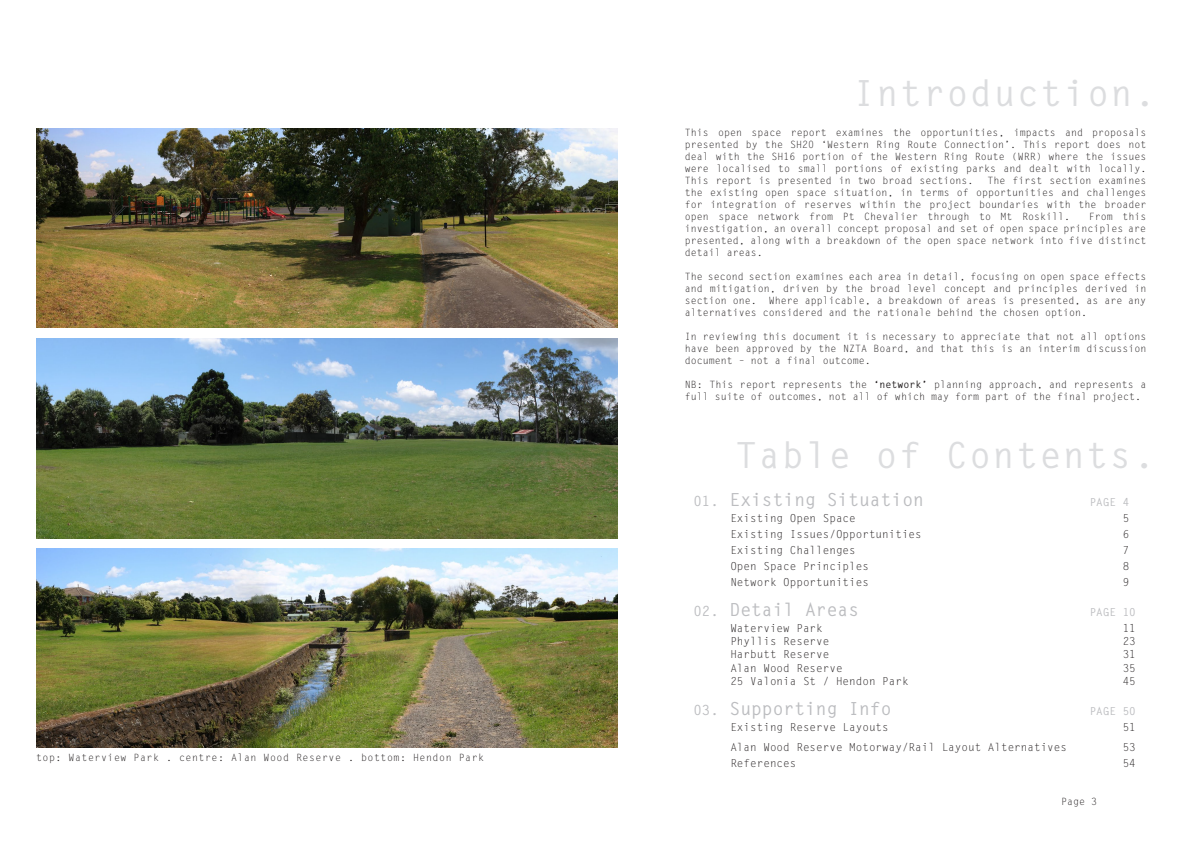
<style>
.page{position:relative;width:1191px;height:842px;background:#fff}
.page>*{position:absolute;margin:0;border:0;box-sizing:border-box;transform-origin:0 0}
.t1{font:700 36px "Letter Gothic Std";letter-spacing:.05em;color:#dcdddf}
.t2{font:700 18px "Letter Gothic Std";color:#bcbdc0}
.t3{font:11px "Letter Gothic Std";color:#231f20}
.t4{font:700 11px "Letter Gothic Std";color:#bcbdc0}
.t5{font:10px/12px "Letter Gothic Std";color:#231f20;text-align:justify}
.t6{font:10px "Letter Gothic Std";letter-spacing:.05em;color:#231f20}
.s1{font-weight:700}
.s2{font-size:14px}
</style>
<div class="page">
<img style="left:36px;top:548px;width:581px;height:200px">
<img style="left:36px;top:338px;width:581px;height:200px">
<img style="left:36px;top:128px;width:581px;height:199px">
<p class="t6" style="left:36px;top:752px;width:449px">top: Waterview Park . centre: Alan Wood Reserve . bottom: Hendon Park</p>
<h1 class="t1" style="left:853px;top:71px;width:304px">Introduction.</h1>
<p class="t5" style="left:685px;top:127px;width:463px">This open space report examines the opportunities, impacts and proposals presented by the SH20 ‘Western Ring Route Connection’. This report does not deal with the SH16 portion of the Western Ring Route (WRR) where the issues were localised to small portions of existing parks and dealt with locally.<br>This report is presented in two broad sections.</p>
<p class="t5" style="left:685px;top:175px;width:463px;text-indent:302px">The first section examines the existing open space situation, in terms of opportunities and challenges for integration of reserves within the project boundaries with the broader open space network from Pt Chevalier through to Mt Roskill.</p>
<p class="t5" style="left:685px;top:211px;width:463px;text-indent:404px">From this investigation, an overall concept proposal and set of open space principles are presented, along with a breakdown of the open space network into five distinct detail areas.</p>
<p class="t5" style="left:685px;top:271px;width:463px">The second section examines each area in detail, focusing on open space effects and mitigation, driven by the broad level concept and principles derived in section one. Where applicable, a breakdown of areas is presented, as are any alternatives considered and the rationale behind the chosen option.</p>
<p class="t5" style="left:685px;top:331px;width:463px">In reviewing this document it is necessary to appreciate that not all options have been approved by the NZTA Board, and that this is an interim discussion document – not a final outcome.</p>
<p class="t5" style="left:685px;top:379px;width:463px">NB: This report represents the <span class="s1">‘network’</span> planning approach, and represents a full suite of outcomes, not all of which may form part of the final project.</p>
<h1 class="t1" style="left:735px;top:433px;width:421px">Table of Contents.</h1>
<h2 class="t2" style="left:693px;top:488px;width:232px"><span class="s2">01.</span> Existing Situation</h2>
<p class="t4" style="left:1089px;top:495px;width:41px">PAGE 4</p>
<p class="t3" style="left:730px;top:511px;width:127px">Existing Open Space</p>
<p class="t3" style="left:1122px;top:511px;width:8px">5</p>
<p class="t3" style="left:730px;top:528px;width:193px">Existing Issues/Opportunities</p>
<p class="t3" style="left:1122px;top:528px;width:8px">6</p>
<p class="t3" style="left:730px;top:544px;width:127px">Existing Challenges</p>
<p class="t3" style="left:1122px;top:544px;width:8px">7</p>
<p class="t3" style="left:730px;top:560px;width:140px">Open Space Principles</p>
<p class="t3" style="left:1122px;top:560px;width:8px">8</p>
<p class="t3" style="left:730px;top:576px;width:140px">Network Opportunities</p>
<p class="t3" style="left:1122px;top:576px;width:8px">9</p>
<h2 class="t2" style="left:693px;top:598px;width:167px"><span class="s2">02.</span> Detail Areas</h2>
<p class="t4" style="left:1089px;top:605px;width:48px">PAGE 10</p>
<p class="t3" style="left:730px;top:622px;width:94px">Waterview Park</p>
<p class="t3" style="left:1122px;top:622px;width:15px">11</p>
<p class="t3" style="left:730px;top:635px;width:100px">Phyllis Reserve</p>
<p class="t3" style="left:1122px;top:635px;width:15px">23</p>
<p class="t3" style="left:730px;top:648px;width:100px">Harbutt Reserve</p>
<p class="t3" style="left:1122px;top:648px;width:15px">31</p>
<p class="t3" style="left:730px;top:661px;width:114px">Alan Wood Reserve</p>
<p class="t3" style="left:1122px;top:661px;width:15px">35</p>
<p class="t3" style="left:730px;top:675px;width:180px">25 Valonia St / Hendon Park</p>
<p class="t3" style="left:1122px;top:675px;width:15px">45</p>
<h2 class="t2" style="left:693px;top:697px;width:199px"><span class="s2">03.</span> Supporting Info</h2>
<p class="t4" style="left:1089px;top:704px;width:48px">PAGE 50</p>
<p class="t3" style="left:730px;top:721px;width:160px">Existing Reserve Layouts</p>
<p class="t3" style="left:1122px;top:721px;width:15px">51</p>
<p class="t3" style="left:730px;top:740px;width:338px">Alan Wood Reserve Motorway/Rail Layout Alternatives</p>
<p class="t3" style="left:1122px;top:740px;width:15px">53</p>
<p class="t3" style="left:730px;top:756px;width:67px">References</p>
<p class="t3" style="left:1122px;top:756px;width:15px">54</p>
</div>
